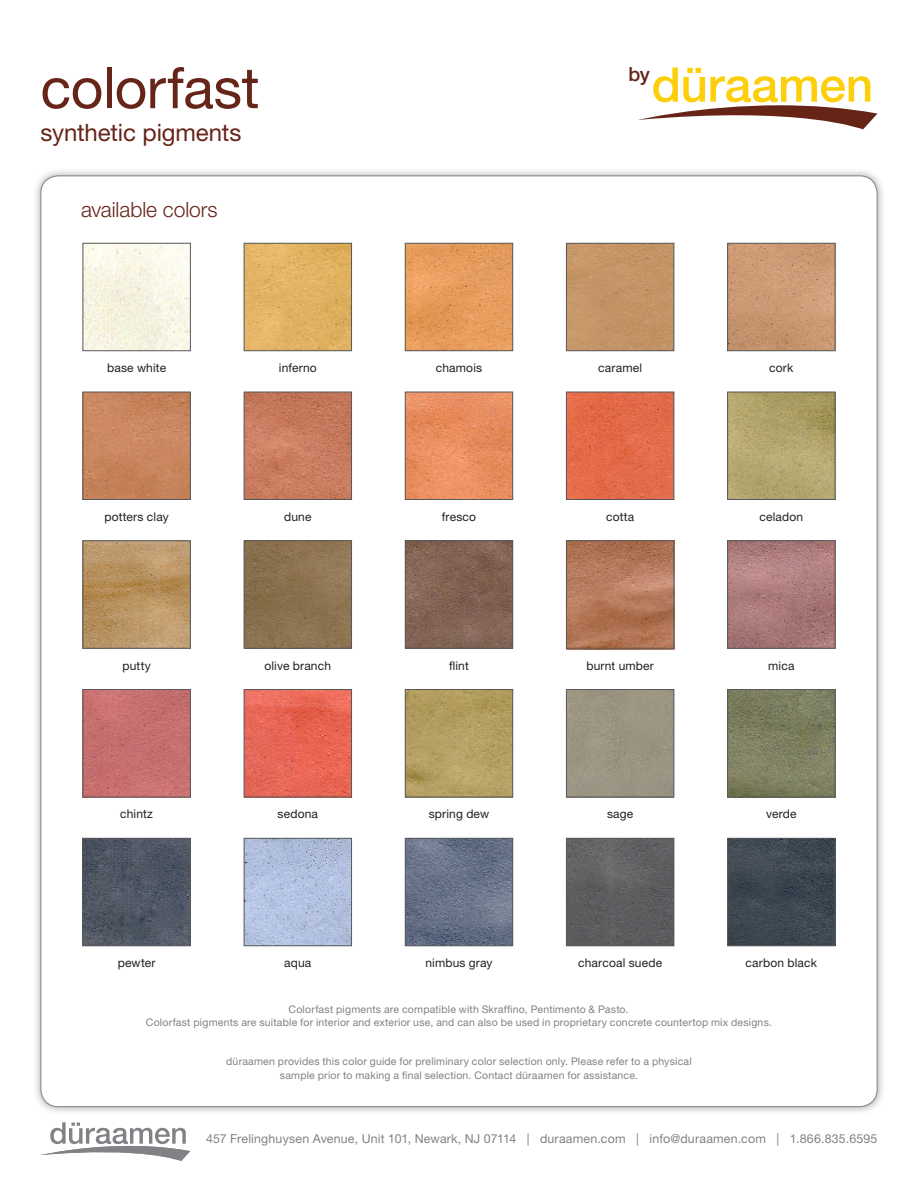
<style>
.page{position:relative;width:918px;height:1188px;background:#fff}
.page>*{position:absolute;margin:0;border:0;box-sizing:border-box;transform-origin:0 0}
.t1{font:57px "Helvetica Neue LT Std";letter-spacing:-.01em;color:#672418}
.t2{font:24px "Helvetica Neue LT Std";letter-spacing:-.005em;color:#672418}
.t3{font:300 21px "Helvetica Neue LT Std";color:#672418}
.t4{font:500 19.5px "Helvetica Neue LT Std";color:#672418}
.t5{font:12.3px "Helvetica Neue LT Std";letter-spacing:.015em;color:#808285}
.color_name_black{font:12px "Helvetica Neue LT Std";letter-spacing:.015em;color:#231f20}
.t6{font:10.5px/13.5px "Helvetica Neue LT Std";letter-spacing:.02em;color:#808285;text-align:center}
</style>
<div class="page">
<div style="left:32px;top:167px;width:854px;height:948px;background:#231f20;opacity:.4"></div>
<div style="left:41px;top:176px;width:836px;height:931px;background:#fff;border-radius:18px"></div>
<svg style="left:41px;top:1122px;width:149px;height:39px"></svg>
<svg style="left:638px;top:68px;width:240px;height:61px"></svg>
<img style="left:85px;top:245px;width:104px;height:104px">
<div style="left:83px;top:243px;width:108px;height:108px;border:1px solid #57585a"></div>
<img style="left:246px;top:245px;width:104px;height:104px">
<div style="left:244px;top:243px;width:108px;height:108px;border:1px solid #57585a"></div>
<img style="left:407px;top:245px;width:104px;height:104px">
<div style="left:405px;top:243px;width:108px;height:108px;border:1px solid #57585a"></div>
<img style="left:568px;top:245px;width:104px;height:104px">
<div style="left:566px;top:243px;width:108px;height:108px;border:1px solid #57585a"></div>
<img style="left:729px;top:245px;width:104px;height:104px">
<div style="left:727px;top:243px;width:108px;height:108px;border:1px solid #57585a"></div>
<img style="left:85px;top:394px;width:104px;height:104px">
<div style="left:83px;top:392px;width:108px;height:108px;border:1px solid #57585a"></div>
<img style="left:246px;top:394px;width:104px;height:104px">
<div style="left:244px;top:392px;width:108px;height:108px;border:1px solid #57585a"></div>
<img style="left:407px;top:394px;width:104px;height:104px">
<div style="left:405px;top:392px;width:108px;height:108px;border:1px solid #57585a"></div>
<img style="left:568px;top:394px;width:104px;height:104px">
<div style="left:566px;top:392px;width:108px;height:108px;border:1px solid #57585a"></div>
<img style="left:729px;top:394px;width:104px;height:104px">
<div style="left:727px;top:392px;width:108px;height:108px;border:1px solid #57585a"></div>
<img style="left:85px;top:543px;width:104px;height:104px">
<div style="left:83px;top:541px;width:108px;height:108px;border:1px solid #57585a"></div>
<img style="left:246px;top:543px;width:104px;height:104px">
<div style="left:244px;top:541px;width:108px;height:108px;border:1px solid #57585a"></div>
<img style="left:407px;top:543px;width:104px;height:104px">
<div style="left:405px;top:541px;width:108px;height:108px;border:1px solid #57585a"></div>
<img style="left:568px;top:541px;width:107px;height:108px">
<div style="left:566px;top:541px;width:108px;height:108px;border:1px solid #57585a"></div>
<img style="left:729px;top:543px;width:104px;height:104px">
<div style="left:727px;top:541px;width:108px;height:108px;border:1px solid #57585a"></div>
<img style="left:85px;top:691px;width:104px;height:104px">
<div style="left:83px;top:689px;width:108px;height:108px;border:1px solid #57585a"></div>
<img style="left:246px;top:691px;width:104px;height:104px">
<div style="left:244px;top:689px;width:108px;height:108px;border:1px solid #57585a"></div>
<img style="left:407px;top:691px;width:104px;height:104px">
<div style="left:405px;top:689px;width:108px;height:108px;border:1px solid #57585a"></div>
<div style="left:568px;top:691px;width:104px;height:104px;background:#9c9583"></div>
<div style="left:566px;top:689px;width:108px;height:108px;border:1px solid #57585a"></div>
<img style="left:729px;top:691px;width:104px;height:104px">
<div style="left:727px;top:689px;width:108px;height:108px;border:1px solid #57585a"></div>
<img style="left:85px;top:840px;width:104px;height:104px">
<div style="left:83px;top:838px;width:108px;height:108px;border:1px solid #57585a"></div>
<img style="left:246px;top:840px;width:104px;height:104px">
<div style="left:244px;top:838px;width:108px;height:108px;border:1px solid #57585a"></div>
<img style="left:407px;top:840px;width:104px;height:104px">
<div style="left:405px;top:838px;width:108px;height:108px;border:1px solid #57585a"></div>
<img style="left:568px;top:840px;width:104px;height:104px">
<div style="left:566px;top:838px;width:108px;height:108px;border:1px solid #57585a"></div>
<img style="left:729px;top:840px;width:104px;height:104px">
<div style="left:727px;top:838px;width:108px;height:108px;border:1px solid #57585a"></div>
<p class="t1" style="left:40px;top:54px;width:220px">colorfast</p>
<p class="t2" style="left:40px;top:118px;width:202px">synthetic pigments</p>
<h3 class="t3" style="left:81px;top:197px;width:138px">available colors</h3>
<p class="t4" style="left:628px;top:63px;width:23px">by</p>
<p class="color_name_black" style="left:107px;top:361px;width:60px">base white</p>
<p class="color_name_black" style="left:279px;top:361px;width:39px">inferno</p>
<p class="color_name_black" style="left:436px;top:361px;width:48px">chamois</p>
<p class="color_name_black" style="left:598px;top:361px;width:45px">caramel</p>
<p class="color_name_black" style="left:769px;top:361px;width:26px">cork</p>
<p class="color_name_black" style="left:104px;top:509px;width:66px">potters clay</p>
<p class="color_name_black" style="left:284px;top:509px;width:29px">dune</p>
<p class="color_name_black" style="left:442px;top:509px;width:36px">fresco</p>
<p class="color_name_black" style="left:606px;top:509px;width:30px">cotta</p>
<p class="color_name_black" style="left:760px;top:509px;width:45px">celadon</p>
<p class="color_name_black" style="left:122px;top:658px;width:30px">putty</p>
<p class="color_name_black" style="left:265px;top:658px;width:68px">olive branch</p>
<p class="color_name_black" style="left:449px;top:658px;width:21px">flint</p>
<p class="color_name_black" style="left:586px;top:658px;width:69px">burnt umber</p>
<p class="color_name_black" style="left:768px;top:658px;width:28px">mica</p>
<p class="color_name_black" style="left:120px;top:807px;width:34px">chintz</p>
<p class="color_name_black" style="left:278px;top:807px;width:42px">sedona</p>
<p class="color_name_black" style="left:429px;top:807px;width:62px">spring dew</p>
<p class="color_name_black" style="left:607px;top:807px;width:28px">sage</p>
<p class="color_name_black" style="left:766px;top:807px;width:32px">verde</p>
<p class="color_name_black" style="left:118px;top:956px;width:39px">pewter</p>
<p class="color_name_black" style="left:284px;top:956px;width:29px">aqua</p>
<p class="color_name_black" style="left:425px;top:956px;width:69px">nimbus gray</p>
<p class="color_name_black" style="left:578px;top:956px;width:85px">charcoal suede</p>
<p class="color_name_black" style="left:746px;top:956px;width:73px">carbon black</p>
<p class="t6" style="left:146px;top:1002px;width:628px">Colorfast pigments are compatible with Skraffino, Pentimento &amp; Pasto.<br>Colorfast pigments are suitable for interior and exterior use, and can also be used in proprietary concrete countertop mix designs.</p>
<p class="t6" style="left:226px;top:1055px;width:467px">düraamen provides this color guide for preliminary color selection only. Please refer to a physical</p>
<p class="t6" style="left:280px;top:1068px;width:360px">sample prior to making a final selection. Contact düraamen for assistance.</p>
<p class="t5" style="left:206px;top:1132px;width:673px">457 Frelinghuysen Avenue, Unit 101, Newark, NJ 07114 | duraamen.com | info@duraamen.com | 1.866.835.6595</p>
</div>
